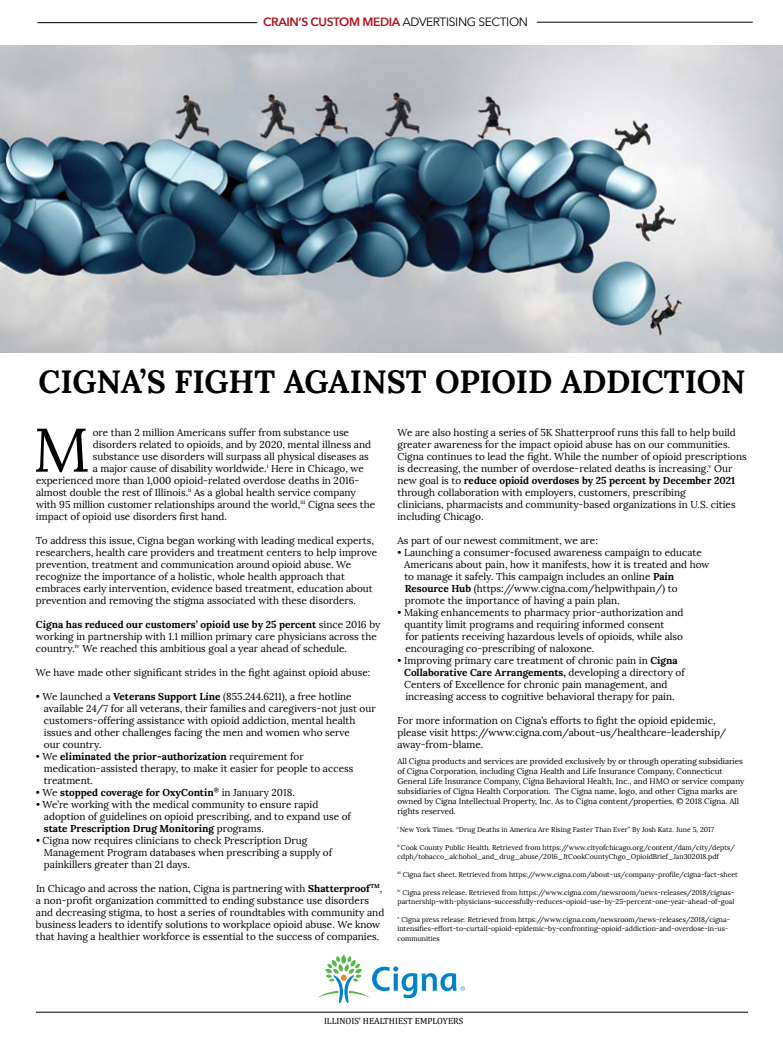
<style>
.page{position:relative;width:783px;height:1044px;background:#fff}
.page>*{position:absolute;margin:0;border:0;box-sizing:border-box;transform-origin:0 0}
.t1{font:61.4px "Lora";color:#000}
.t2{font:700 32px "Lora";letter-spacing:-.005em;color:#000}
.t3{font:600 12px "Avenir Next";letter-spacing:-.03em;color:#b11116}
.t4{font:10px/12px "Lora";color:#000}
.t5{font:700 10px "Lora";color:#000}
.t6{font:9px "Cambria";color:#000}
.t7{font:8px/10px "Lora";color:#000}
.t8{font:7px/9px "Lora";color:#000}
.s1{font-weight:400;color:#000}
.s2{font-weight:700}
.s3{font-weight:400}
</style>
<div class="page">
<hr style="left:36px;top:1012px;width:712px;height:1px;background:#000">
<svg style="left:318px;top:955px;width:147px;height:48px"></svg>
<hr style="left:37px;top:22px;width:220px;height:1px;background:#000">
<hr style="left:537px;top:22px;width:216px;height:1px;background:#000">
<img style="left:0;top:45px;width:783px;height:308px">
<p class="t3" style="left:263px;top:15px;width:266px">CRAIN’S CUSTOM MEDIA <span class="s1">ADVERTISING SECTION</span></p>
<h2 class="t2" style="left:38px;top:360px;width:709px">CIGNA’S FIGHT AGAINST OPIOID ADDICTION</h2>
<h1 class="t1" style="left:33px;top:412px;width:58px">M</h1>
<p class="t4" style="left:93px;top:426px;width:258px">ore than 2 million Americans suffer from substance use</p>
<p class="t4" style="left:93px;top:438px;width:280px">disorders related to opioids, and by 2020, mental illness and</p>
<p class="t4" style="left:93px;top:450px;width:278px">substance use disorders will surpass all physical diseases as</p>
<p class="t4" style="left:93px;top:462px;width:273px">a major cause of disability worldwide.<sup>i</sup> Here in Chicago, we</p>
<p class="t4" style="left:36px;top:474px;width:325px">experienced more than 1,000 opioid-related overdose deaths in 2016-</p>
<p class="t4" style="left:36px;top:486px;width:321px">almost double the rest of Illinois.<sup>ii</sup> As a global health service company</p>
<p class="t4" style="left:36px;top:498px;width:341px">with 95 million customer relationships around the world,<sup>iii</sup> Cigna sees the</p>
<p class="t4" style="left:36px;top:510px;width:192px">impact of opioid use disorders first hand.</p>
<p class="t4" style="left:36px;top:534px;width:343px">To address this issue, Cigna began working with leading medical experts, researchers, health care providers and treatment centers to help improve prevention, treatment and communication around opioid abuse. We recognize the importance of a holistic, whole health approach that embraces early intervention, evidence based treatment, education about prevention and removing the stigma associated with these disorders.</p>
<p class="t4" style="left:36px;top:618px;width:346px"><span class="s2">Cigna has reduced our customers’ opioid use by 25 percent</span> since 2016 by working in partnership with 1.1 million primary care physicians across the country.<sup>iv</sup> We reached this ambitious goal a year ahead of schedule.</p>
<p class="t4" style="left:36px;top:666px;width:336px">We have made other significant strides in the fight against opioid abuse:</p>
<p class="t4" style="left:44px;top:690px;width:333px;text-indent:-8px">• We launched a <span class="s2">Veterans Support Line</span> (855.244.6211), a free hotline available 24/7 for all veterans, their families and caregivers-not just our customers-offering assistance with opioid addiction, mental health issues and other challenges facing the men and women who serve<br>our country.</p>
<p class="t4" style="left:44px;top:750px;width:311px;text-indent:-8px">• We <span class="s2">eliminated the prior-authorization</span> requirement for medication-assisted therapy, to make it easier for people to access treatment.</p>
<p class="t5" style="left:36px;top:786px;width:260px"><span class="s3">• We</span> stopped coverage for OxyContin<sup>®</sup> <span class="s3">in January 2018.</span></p>
<p class="t4" style="left:44px;top:798px;width:309px;text-indent:-8px">• We’re working with the medical community to ensure rapid adoption of guidelines on opioid prescribing, and to expand use of <span class="s2">state Prescription Drug Monitoring</span> programs.</p>
<p class="t4" style="left:44px;top:834px;width:290px;text-indent:-8px">• Cigna now requires clinicians to check Prescription Drug<br>Management Program databases when prescribing a supply of painkillers greater than 21 days.</p>
<p class="t4" style="left:36px;top:882px;width:350px">In Chicago and across the nation, Cigna is partnering with <span class="s2">Shatterproof</span><sup>TM</sup>, a non-profit organization committed to ending substance use disorders and decreasing stigma, to host a series of roundtables with community and business leaders to identify solutions to workplace opioid abuse. We know that having a healthier workforce is essential to the success of companies.</p>
<p class="t4" style="left:397px;top:426px;width:351px">We are also hosting a series of 5K Shatterproof runs this fall to help build greater awareness for the impact opioid abuse has on our communities.<br>Cigna continues to lead the fight. While the number of opioid prescriptions is decreasing, the number of overdose-related deaths is increasing.<sup>v</sup> Our new goal is to <span class="s2">reduce opioid overdoses by 25 percent by December 2021 </span>through collaboration with employers, customers, prescribing<br>clinicians, pharmacists and community-based organizations in U.S. cities including Chicago.</p>
<p class="t4" style="left:397px;top:534px;width:202px">As part of our newest commitment, we are:</p>
<p class="t4" style="left:404px;top:546px;width:307px;text-indent:-7px">• Launching a consumer-focused awareness campaign to educate Americans about pain, how it manifests, how it is treated and how to manage it safely. This campaign includes an online <span class="s2">Pain Resource Hub</span> (https://www.cigna.com/helpwithpain/) to promote the importance of having a pain plan.</p>
<p class="t4" style="left:404px;top:606px;width:281px;text-indent:-7px">• Making enhancements to pharmacy prior-authorization and quantity limit programs and requiring informed consent<br>for patients receiving hazardous levels of opioids, while also encouraging co-prescribing of naloxone.</p>
<p class="t4" style="left:404px;top:654px;width:282px;text-indent:-7px">• Improving primary care treatment of chronic pain in <span class="s2">Cigna Collaborative Care Arrangements,</span> developing a directory of Centers of Excellence for chronic pain management, and increasing access to cognitive behavioral therapy for pain.</p>
<p class="t4" style="left:397px;top:714px;width:330px">For more information on Cigna’s efforts to fight the opioid epidemic, please visit https://www.cigna.com/about-us/healthcare-leadership/ away-from-blame.</p>
<p class="t7" style="left:398px;top:756px;width:348px">All Cigna products and services are provided exclusively by or through operating subsidiaries of Cigna Corporation, including Cigna Health and Life Insurance Company, Connecticut General Life Insurance Company, Cigna Behavioral Health, Inc., and HMO or service company subsidiaries of Cigna Health Corporation. The Cigna name, logo, and other Cigna marks are owned by Cigna Intellectual Property, Inc. As to Cigna content/properties, © 2018 Cigna. All rights reserved.</p>
<p class="t8" style="left:398px;top:825px;width:318px"><sup>i</sup> New York Times. “Drug Deaths in America Are Rising Faster Than Ever” By Josh Katz. June 5, 2017</p>
<p class="t8" style="left:397px;top:843px;width:339px"><sup>ii</sup> Cook County Public Health. Retrieved from https://www.cityofchicago.org/content/dam/city/depts/ cdph/tobacco_alchohol_and_drug_abuse/2016_JtCookCountyChgo_OpioidBrief_Jan302018.pdf</p>
<p class="t8" style="left:398px;top:870px;width:342px"><sup>iii</sup> Cigna fact sheet. Retrieved from https://www.cigna.com/about-us/company-profile/cigna-fact-sheet</p>
<p class="t8" style="left:398px;top:888px;width:339px"><sup>iv</sup> Cigna press release. Retrieved from https://www.cigna.com/newsroom/news-releases/2018/cignas&shy;partnership-with-physicians-successfully-reduces-opioid-use-by-25-percent-one-year-ahead-of-goal</p>
<p class="t8" style="left:398px;top:915px;width:334px"><sup>v</sup> Cigna press release. Retrieved from https://www.cigna.com/newsroom/news-releases/2018/cigna&shy;intensifies-effort-to-curtail-opioid-epidemic-by-confronting-opioid-addiction-and-overdose-in-us-</p>
<p class="t8" style="left:398px;top:934px;width:44px">communities</p>
<p class="t6" style="left:324px;top:1016px;width:141px">ILLINOIS’ HEALTHIEST EMPLOYERS</p>
</div>
